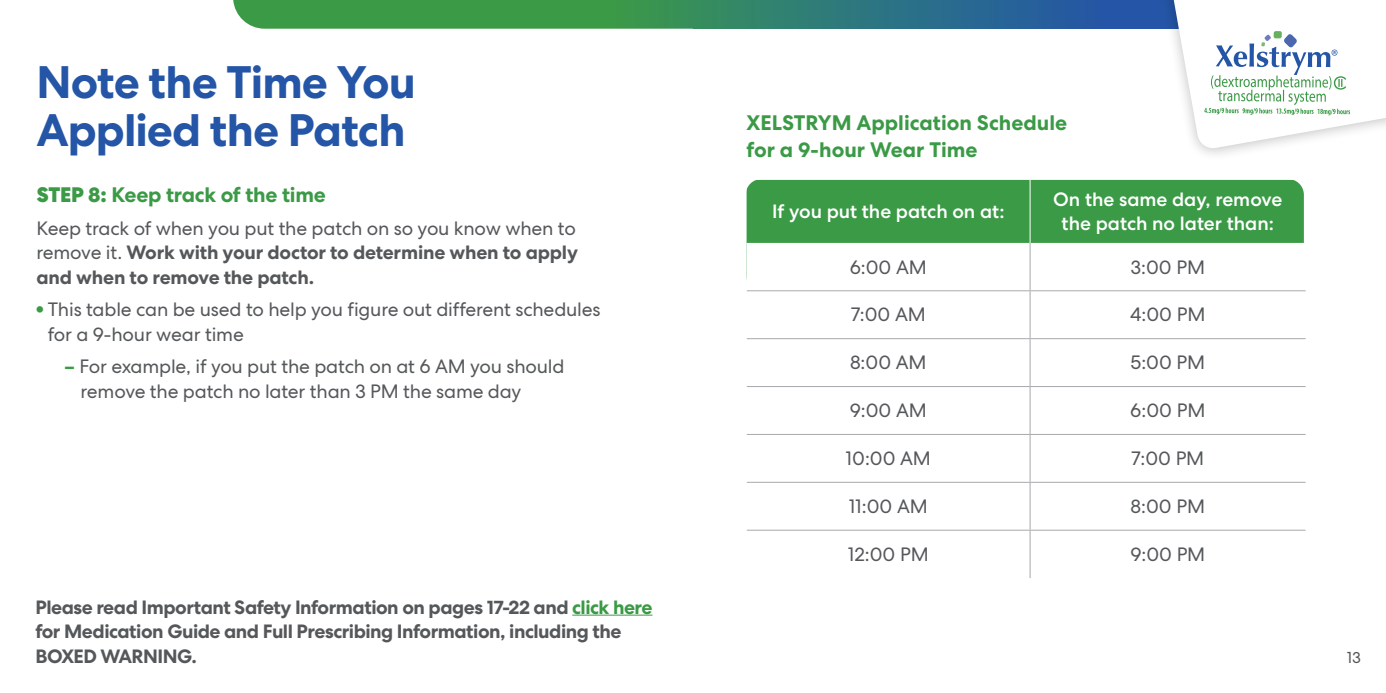
<style>
.page{position:relative;width:1386px;height:693px;background:#fff}
.page>*{position:absolute;margin:0;border:0;box-sizing:border-box;transform-origin:0 0}
.t1{font:700 45.5px/47.2px "Centra No 2";letter-spacing:-.02em;color:#2455a6}
.t2{font:700 21px/26.2px "Centra No 2";color:#3b9a46}
.t3{font:700 19.25px/24.5px "Centra No 2";letter-spacing:-.025em;color:#55585a;text-align:justify}
.t4{font:19.25px/24.5px "Centra No 2";letter-spacing:-.01em;color:#55585a}
.t5{font:500 19.25px/24.5px "Centra No 2";color:#fff;text-align:center}
.t6{font:15.75px "Centra No 2";color:#55585a}
.s1{font-weight:800}
.s2{font-weight:400}
.s3{font-weight:900;color:#3b9a46}
.s4{font-weight:700;color:#3b9a46}
.s5{color:#3b9a46}
</style>
<div class="page">
<div style="left:746px;top:179px;width:558px;height:111px;background:#3b9a46;border-radius:16px"></div>
<div style="left:748px;top:243px;width:556px;height:47px;background:#fff"></div>
<hr style="left:1030px;top:243px;width:1px;height:47px;background:#a7a9ac">
<hr style="left:1030px;top:291px;width:1px;height:47px;background:#a7a9ac">
<hr style="left:1030px;top:339px;width:1px;height:47px;background:#a7a9ac">
<hr style="left:1030px;top:387px;width:1px;height:47px;background:#a7a9ac">
<hr style="left:1030px;top:435px;width:1px;height:47px;background:#a7a9ac">
<hr style="left:1030px;top:483px;width:1px;height:47px;background:#a7a9ac">
<hr style="left:1030px;top:531px;width:1px;height:47px;background:#a7a9ac">
<hr style="left:747px;top:290px;width:283px;height:1px;background:#a7a9ac">
<hr style="left:1030px;top:290px;width:276px;height:1px;background:#a7a9ac">
<hr style="left:747px;top:338px;width:283px;height:1px;background:#a7a9ac">
<hr style="left:1030px;top:338px;width:276px;height:1px;background:#a7a9ac">
<hr style="left:747px;top:386px;width:283px;height:1px;background:#a7a9ac">
<hr style="left:1030px;top:386px;width:276px;height:1px;background:#a7a9ac">
<hr style="left:747px;top:434px;width:283px;height:1px;background:#a7a9ac">
<hr style="left:1030px;top:434px;width:276px;height:1px;background:#a7a9ac">
<hr style="left:747px;top:482px;width:283px;height:1px;background:#a7a9ac">
<hr style="left:1030px;top:482px;width:276px;height:1px;background:#a7a9ac">
<hr style="left:747px;top:530px;width:283px;height:1px;background:#a7a9ac">
<hr style="left:1030px;top:530px;width:276px;height:1px;background:#a7a9ac">
<hr style="left:1030px;top:180px;width:1px;height:63px;background:#fff">
<div style="left:745px;top:178px;width:612px;height:474px;border:2px solid #fff"></div>
<svg style="left:693px;top:0;width:464px;height:29px;background:#2b6e88"></svg>
<div style="left:1157px;top:0;width:229px;height:162px;background:#000;opacity:.25"></div>
<svg style="left:1168px;top:0;width:218px;height:149px"></svg>
<svg style="left:233px;top:0;width:460px;height:29px;background:#3f9b4c"></svg>
<hr style="left:572px;top:615px;width:81px;height:1px;background:#3b9a46">
<h1 class="t1" style="left:37px;top:60px;width:381px">Note the Time You<br>Applied the Patch</h1>
<p class="t2" style="left:37px;top:182px;width:291px"><span class="s1">STEP 8:</span> Keep track of the time</p>
<p class="t3" style="left:37px;top:216px;width:543px"><span class="s2">Keep track of when you put the patch on so you know when to remove it.</span> Work with your doctor to determine when to apply and when to remove the patch.</p>
<p class="t4" style="left:48px;top:297px;width:554px;text-indent:-11px"><span class="s3">•</span> This table can be used to help you figure out different schedules for a 9-hour wear time</p>
<p class="t4" style="left:81px;top:354px;width:485px;text-indent:-16px"><span class="s4">–</span> For example, if you put the patch on at 6 AM you should remove the patch no later than 3 PM the same day</p>
<p class="t3" style="left:35px;top:595px;width:619px;text-align:left">Please read Important Safety Information on pages 17-22 and <span class="s5">click here </span>for Medication Guide and Full Prescribing Information, including the<br>BOXED WARNING.</p>
<p class="t2" style="left:747px;top:110px;width:322px">XELSTRYM Application Schedule for a 9-hour Wear Time</p>
<p class="t5" style="left:772px;top:199px;width:234px">If you put the patch on at:</p>
<p class="t5" style="left:1053px;top:187px;width:231px">On the same day, remove the patch no later than:</p>
<p class="t4" style="left:850px;top:255px;width:79px">6:00 AM</p>
<p class="t4" style="left:1131px;top:255px;width:76px">3:00 PM</p>
<p class="t4" style="left:851px;top:303px;width:77px">7:00 AM</p>
<p class="t4" style="left:1130px;top:303px;width:77px">4:00 PM</p>
<p class="t4" style="left:850px;top:350px;width:78px">8:00 AM</p>
<p class="t4" style="left:1130px;top:350px;width:76px">5:00 PM</p>
<p class="t4" style="left:850px;top:398px;width:79px">9:00 AM</p>
<p class="t4" style="left:1130px;top:398px;width:77px">6:00 PM</p>
<p class="t4" style="left:846px;top:446px;width:87px">10:00 AM</p>
<p class="t4" style="left:1131px;top:446px;width:75px">7:00 PM</p>
<p class="t4" style="left:849px;top:494px;width:81px">11:00 AM</p>
<p class="t4" style="left:1131px;top:494px;width:76px">8:00 PM</p>
<p class="t4" style="left:848px;top:542px;width:82px">12:00 PM</p>
<p class="t4" style="left:1130px;top:542px;width:76px">9:00 PM</p>
<p class="t6" style="left:1347px;top:648px;width:16px">13</p>
</div>
